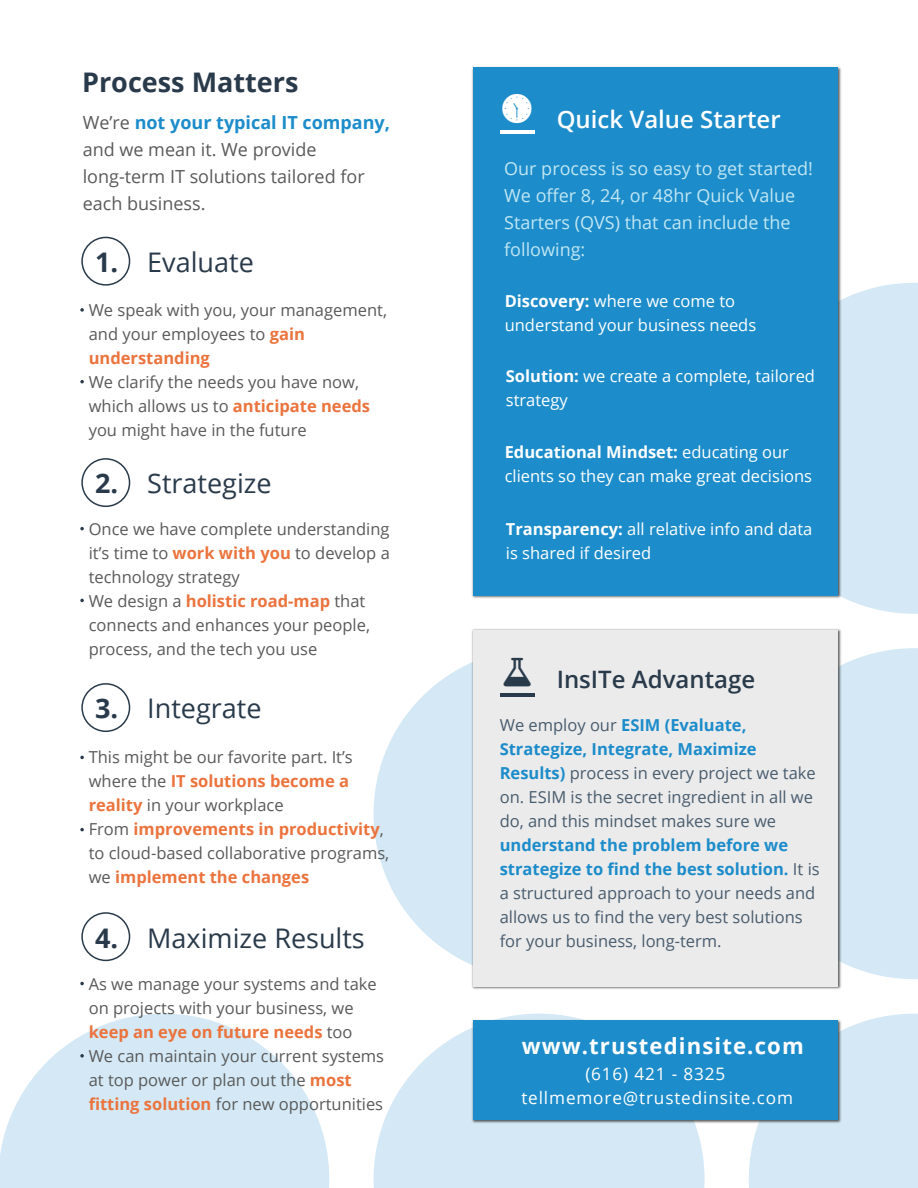
<style>
.page{position:relative;width:918px;height:1188px;background:#fff}
.page>*{position:absolute;margin:0;border:0;box-sizing:border-box;transform-origin:0 0}
.t1{font:27px "Open Sans";color:#293a4a}
.t2{font:700 27px "Open Sans";color:#293a4a}
.t3{font:600 24px "Open Sans";color:#fff}
.t4{font:600 24px "Open Sans";color:#293a4a}
.t5{font:700 22.2px "Open Sans";letter-spacing:.05em;color:#fff}
.t6{font:18px/27px "Open Sans";color:#c1e7f4}
.t7{font:18px/27px "Open Sans";color:#595959}
.t8{font:17.1px/24.3px "Open Sans";letter-spacing:.05em;color:#fff;text-align:center}
.t9{font:16.5px/24px "Open Sans";color:#595959}
.t10{font:16.5px/24px "Open Sans";color:#485c6d}
.t11{font:16.5px/24px "Open Sans";color:#fff}
.s1{font-weight:700;color:#1c8cca}
.s2{font-weight:700;color:#eb733d}
.s3{font-size:15px;color:#fff}
.s4{font-weight:700}
</style>
<div class="page">
<svg style="left:0;top:1014px;width:329px;height:174px;fill:#d4e9f5"></svg>
<svg style="left:374px;top:1014px;width:331px;height:174px;fill:#d4e9f5"></svg>
<div style="left:374px;top:648px;width:331px;height:331px;background:#d4e9f5;border-radius:50%"></div>
<div style="left:749px;top:1014px;width:169px;height:174px;background:#d4e9f5"></div>
<div style="left:842px;top:648px;width:76px;height:331px;background:#d4e9f5"></div>
<div style="left:842px;top:283px;width:76px;height:331px;background:#d4e9f5"></div>
<img style="left:471px;top:629px;width:371px;height:360px">
<div style="left:473px;top:630px;width:365px;height:356px;background:#ebebec"></div>
<hr style="left:500px;top:693px;width:35px;height:4px;background:#293a4a">
<img style="left:471px;top:1018px;width:371px;height:107px">
<div style="left:473px;top:1021px;width:365px;height:99px;background:#1c8cca"></div>
<div style="left:473px;top:67px;width:365px;height:529px;background:#1c8cca"></div>
<hr style="left:500px;top:130px;width:35px;height:4px;background:#fff">
<svg style="left:81px;top:237px;width:49px;height:49px"></svg>
<svg style="left:81px;top:458px;width:49px;height:49px"></svg>
<svg style="left:81px;top:683px;width:49px;height:49px"></svg>
<svg style="left:80px;top:527px;width:4px;height:3px"></svg>
<svg style="left:80px;top:599px;width:4px;height:3px"></svg>
<svg style="left:80px;top:308px;width:4px;height:4px"></svg>
<svg style="left:80px;top:380px;width:4px;height:3px"></svg>
<svg style="left:80px;top:756px;width:4px;height:3px"></svg>
<svg style="left:80px;top:828px;width:4px;height:3px"></svg>
<svg style="left:81px;top:912px;width:49px;height:49px"></svg>
<svg style="left:80px;top:982px;width:4px;height:3px"></svg>
<svg style="left:80px;top:1054px;width:4px;height:4px"></svg>
<h1 class="t2" style="left:82px;top:63px;width:218px">Process Matters</h1>
<p class="t7" style="left:83px;top:109px;width:309px">We’re <span class="s1">not your typical IT company, </span>and we mean it. We provide long-term IT solutions tailored for each business.</p>
<h1 class="t2" style="left:95px;top:243px;width:25px">1.</h1>
<h1 class="t1" style="left:147px;top:244px;width:108px">Evaluate</h1>
<p class="t9" style="left:89px;top:297px;width:300px">We speak with you, your management, and your employees to <span class="s2">gain understanding</span></p>
<p class="t9" style="left:89px;top:369px;width:283px">We clarify the needs you have now, which allows us to <span class="s2">anticipate needs </span>you might have in the future</p>
<h1 class="t2" style="left:95px;top:465px;width:25px">2.</h1>
<h1 class="t1" style="left:147px;top:465px;width:126px">Strategize</h1>
<p class="t9" style="left:89px;top:516px;width:303px">Once we have complete understanding it’s time to <span class="s2">work with you</span> to develop a technology strategy<br>We design a <span class="s2">holistic road-map</span> that connects and enhances your people, process, and the tech you use</p>
<h1 class="t2" style="left:95px;top:690px;width:25px">3.</h1>
<h1 class="t1" style="left:147px;top:690px;width:116px">Integrate</h1>
<p class="t9" style="left:89px;top:745px;width:302px">This might be our favorite part. It’s where the <span class="s2">IT solutions become a reality</span> in your workplace<span class="s3">.<br></span>From <span class="s2">improvements in productivity</span>, to cloud-based collaborative programs, we <span class="s2">implement the changes</span></p>
<h1 class="t1" style="left:95px;top:919px;width:271px"><span class="s4">4.</span> Maximize Results</h1>
<p class="t9" style="left:89px;top:971px;width:297px">As we manage your systems and take on projects with your business, we <span class="s2">keep an eye on future needs</span> too<br>We can maintain your current systems at top power or plan out the <span class="s2">most fitting solution</span> for new opportunities</p>
<h2 class="t3" style="left:557px;top:102px;width:226px">Quick Value Starter</h2>
<p class="t6" style="left:504px;top:155px;width:310px">Our process is so easy to get started!<br>We offer 8, 24, or 48hr Quick Value<br>Starters (QVS) that can include the following:</p>
<p class="t11" style="left:505px;top:288px;width:253px"><span class="s4">Discovery:</span> where we come to understand your business needs</p>
<p class="t11" style="left:506px;top:364px;width:311px"><span class="s4">Solution:</span> we create a complete, tailored strategy</p>
<p class="t11" style="left:505px;top:440px;width:309px"><span class="s4">Educational Mindset:</span> educating our clients so they can make great decisions</p>
<p class="t11" style="left:506px;top:517px;width:308px"><span class="s4">Transparency:</span> all relative info and data is shared if desired</p>
<h2 class="t4" style="left:557px;top:663px;width:200px">InsITe Advantage</h2>
<p class="t10" style="left:500px;top:713px;width:318px">We employ our <span class="s1">ESIM (Evaluate, Strategize, Integrate, Maximize Results)</span> process in every project we take on. ESIM is the secret ingredient in all we do, and this mindset makes sure we</p>
<p class="t10" style="left:500px;top:833px;width:322px"><span class="s1">understand the problem before we strategize to find the best solution.</span> It is a structured approach to your needs and allows us to find the very best solutions for your business, long-term.</p>
<h3 class="t5" style="left:522px;top:1030px;width:284px">www.trustedinsite.com</h3>
<p class="t8" style="left:521px;top:1061px;width:273px">(616) 421 - 8325 tellmemore@trustedinsite.com</p>
</div>
